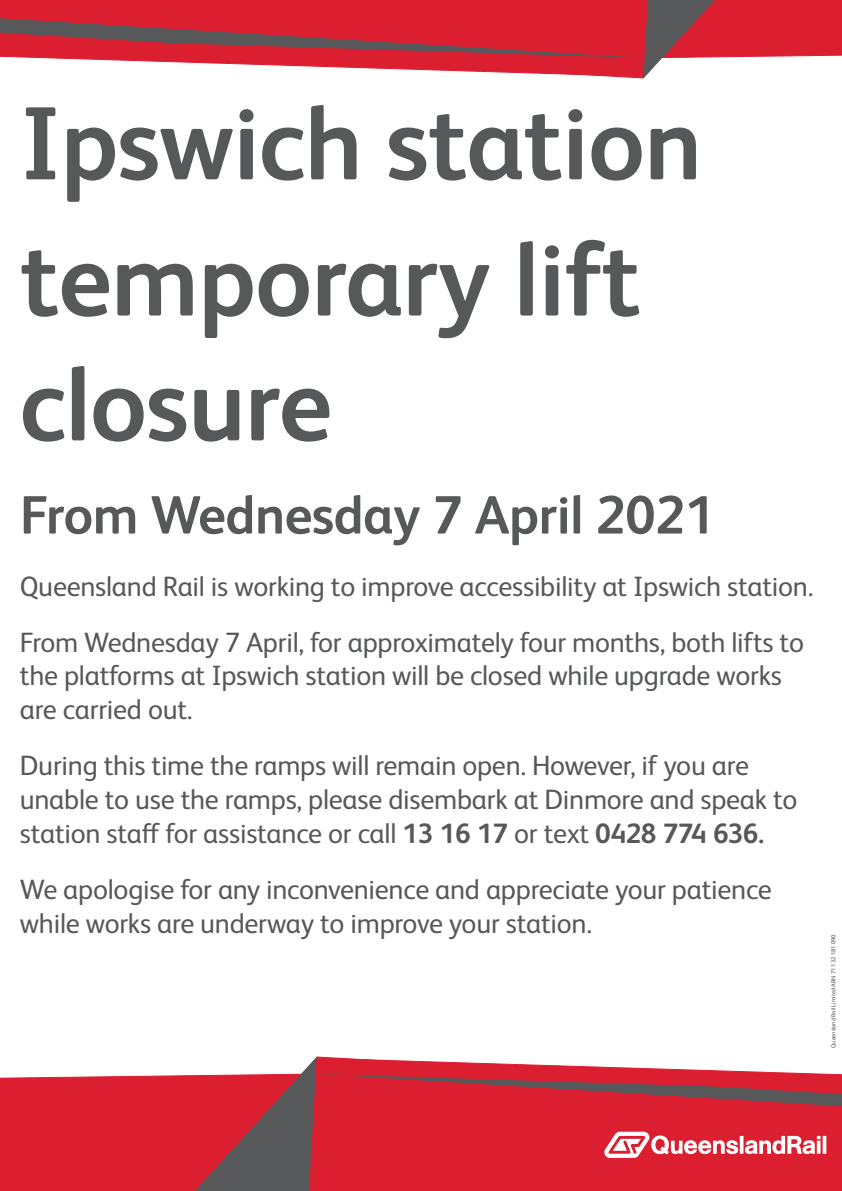
<style>
.page{position:relative;width:842px;height:1191px;background:#fff}
.page>*{position:absolute;margin:0;border:0;box-sizing:border-box;transform-origin:0 0}
.Body_Copy{font:700 104px/124.8px "FS Albert Pro";letter-spacing:-.01em;color:#57585a}
.Body_Copy-2{font:700 54px "FS Albert Pro";letter-spacing:-.01em;color:#57585a}
.Body_Copy-3{font:28px/33.6px "FS Albert Pro";letter-spacing:-.01em;color:#57585a}
.t1{font:6px "FS Albert Pro";letter-spacing:-.01em;color:#57585a}
.s1{font-weight:700}
</style>
<div class="page">
<div style="left:0;top:1075px;width:195px;height:116px;background:#db1e30"></div>
<svg style="left:195px;top:1056px;width:647px;height:135px;background:#cd3e4c"></svg>
<svg style="left:0;top:0;width:842px;height:79px"></svg>
<p class="Body_Copy" style="left:20px;top:76px;width:684px">Ipswich station</p>
<p class="Body_Copy" style="left:20px;top:212px;width:622px">temporary lift closure</p>
<p class="Body_Copy-2" style="left:20px;top:477px;width:697px">From Wednesday 7 April 2021</p>
<p class="Body_Copy-3" style="left:20px;top:567px;width:795px">Queensland Rail is working to improve accessibility at Ipswich station.</p>
<p class="Body_Copy-3" style="left:20px;top:623px;width:786px">From Wednesday 7 April, for approximately four months, both lifts to the platforms at Ipswich station will be closed while upgrade works are carried out.</p>
<p class="Body_Copy-3" style="left:20px;top:747px;width:779px">During this time the ramps will remain open. However, if you are unable to use the ramps, please disembark at Dinmore and speak to station staff for assistance or call <span class="s1">13 16 17</span> or text <span class="s1">0428 774 636.</span></p>
<p class="Body_Copy-3" style="left:20px;top:870px;width:754px">We apologise for any inconvenience and appreciate your patience while works are underway to improve your station.</p>
<p class="t1" style="left:829px;top:1047px;width:114px;rotate:-90deg">Queensland Rail Limited ABN 71 132 181 090</p>
</div>
